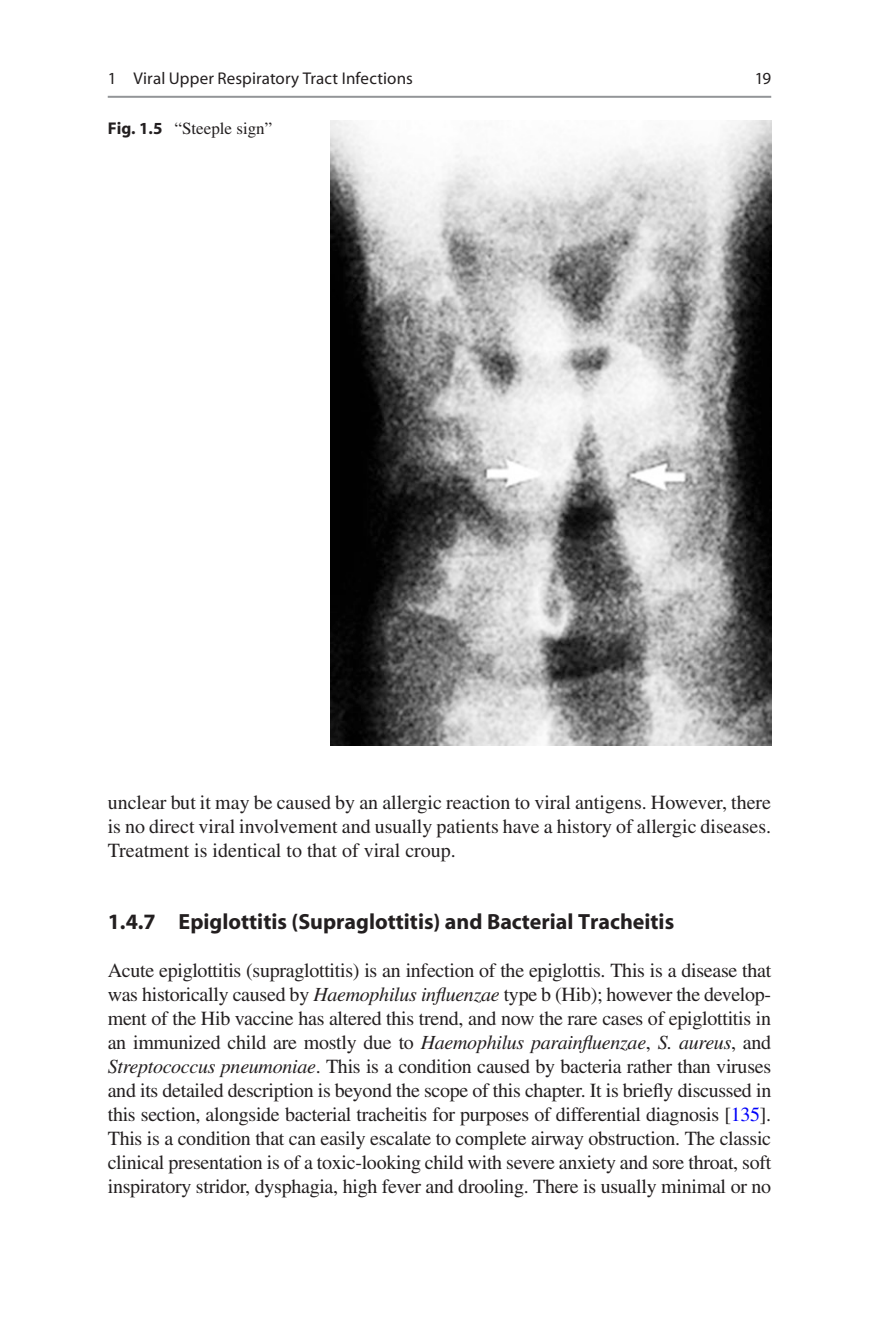
<style>
.page{position:relative;width:879px;height:1333px;background:#fff}
.page>*{position:absolute;margin:0;border:0;box-sizing:border-box;transform-origin:0 0}
.t1{font:700 22px "Ybhhws Myriad";color:#231f20}
.t2{font:20px/24px "Bkkctr Times";letter-spacing:-.015em;color:#231f20;text-align:justify}
.t3{font:17px "Hwcvcd Myriad";letter-spacing:.005em;color:#231f20}
.t4{font:17px "Bkkctr Times";color:#231f20}
.s1{font-family:"Ybhhws Myriad";font-weight:700}
.s2{font-family:"Vndmyj Times";font-style:italic}
.s3{color:#0000fa}
</style>
<div class="page">
<img style="left:331px;top:121px;width:440px;height:624px">
<hr style="left:108px;top:96px;width:663px;height:2px;background:#939598">
<p class="t3" style="left:108px;top:70px;width:307px">1 Viral Upper Respiratory Tract Infections</p>
<p class="t4" style="left:108px;top:119px;width:166px"><span class="s1">Fig. 1.5</span> “Steeple sign”</p>
<p class="t3" style="left:754px;top:70px;width:18px">19</p>
<p class="t2" style="left:108px;top:790px;width:665px">unclear but it may be caused by an allergic reaction to viral antigens. However, there is no direct viral involvement and usually patients have a history of allergic diseases.<br>Treatment is identical to that of viral croup.</p>
<p class="t1" style="left:108px;top:910px;width:568px">1.4.7 Epiglottitis (Supraglottitis) and Bacterial Tracheitis</p>
<p class="t2" style="left:108px;top:958px;width:665px">Acute epiglottitis (supraglottitis) is an infection of the epiglottis. This is a disease that was historically caused by <span class="s2">Haemophilus influenzae</span> type b (Hib); however the develop&shy;ment of the Hib vaccine has altered this trend, and now the rare cases of epiglottitis in an immunized child are mostly due to <span class="s2">Haemophilus parainfluenzae</span>, <span class="s2">S. aureus</span>, and <span class="s2">Streptococcus pneumoniae</span>. This is a condition caused by bacteria rather than viruses and its detailed description is beyond the scope of this chapter. It is briefly discussed in this section, alongside bacterial tracheitis for purposes of differential diagnosis [<span class="s3">135</span>].<br>This is a condition that can easily escalate to complete airway obstruction. The classic clinical presentation is of a toxic-looking child with severe anxiety and sore throat, soft inspiratory stridor, dysphagia, high fever and drooling. There is usually minimal or no</p>
</div>
